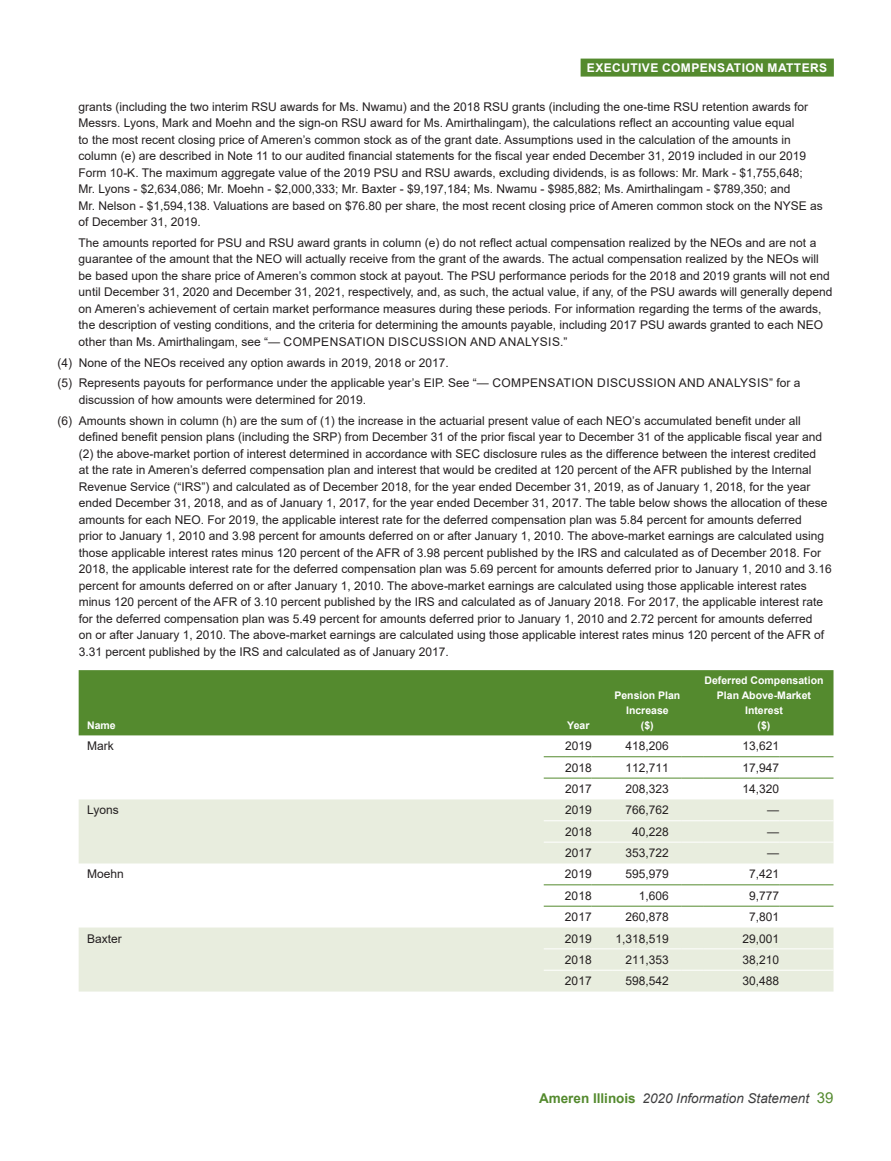
<style>
.page{position:relative;width:891px;height:1161px;background:#fff}
.page>*{position:absolute;margin:0;border:0;box-sizing:border-box;transform-origin:0 0}
.t1{font:italic 13.5px "Arial";color:#3e3e3f}
.t2{font:12px/16.5px "Arial";color:#231f20}
.t3{font:700 12px "Arial";letter-spacing:.035em;color:#fff}
.t4{font:700 10.5px/15px "Arial";color:#fff;text-align:center}
.s1{font-weight:700;font-style:normal;color:#548a2e}
.s2{font-style:normal;font-size:15px;color:#548a2e}
</style>
<div class="page">
<div style="left:581px;top:59px;width:253px;height:18px;background:#548a2e"></div>
<div style="left:79px;top:670px;width:755px;height:65px;background:#548a2e"></div>
<svg style="left:79px;top:799px;width:755px;height:193px;fill:#e8edde"></svg>
<svg style="left:544px;top:756px;width:69px;height:1px"></svg>
<hr style="left:613px;top:756px;width:56px;height:1px;background:#548a2e">
<svg style="left:669px;top:756px;width:34px;height:1px"></svg>
<hr style="left:703px;top:756px;width:76px;height:1px;background:#548a2e">
<hr style="left:779px;top:756px;width:46px;height:1px;background:#548a2e">
<svg style="left:544px;top:884px;width:69px;height:1px"></svg>
<hr style="left:613px;top:884px;width:56px;height:1px;background:#548a2e">
<svg style="left:669px;top:884px;width:34px;height:1px"></svg>
<hr style="left:703px;top:884px;width:76px;height:1px;background:#548a2e">
<hr style="left:779px;top:884px;width:46px;height:1px;background:#548a2e">
<svg style="left:544px;top:820px;width:69px;height:1px"></svg>
<hr style="left:613px;top:820px;width:56px;height:1px;background:#fff">
<svg style="left:669px;top:820px;width:34px;height:1px"></svg>
<hr style="left:703px;top:820px;width:76px;height:1px;background:#fff">
<hr style="left:779px;top:820px;width:46px;height:1px;background:#fff">
<svg style="left:544px;top:949px;width:69px;height:1px"></svg>
<hr style="left:613px;top:949px;width:56px;height:1px;background:#fff">
<svg style="left:669px;top:949px;width:34px;height:1px"></svg>
<hr style="left:703px;top:949px;width:76px;height:1px;background:#fff">
<hr style="left:779px;top:949px;width:46px;height:1px;background:#fff">
<svg style="left:544px;top:970px;width:69px;height:1px"></svg>
<hr style="left:613px;top:970px;width:56px;height:1px;background:#fff">
<svg style="left:669px;top:970px;width:34px;height:1px"></svg>
<hr style="left:703px;top:970px;width:76px;height:1px;background:#fff">
<hr style="left:779px;top:970px;width:46px;height:1px;background:#fff">
<svg style="left:544px;top:906px;width:69px;height:1px"></svg>
<hr style="left:613px;top:906px;width:56px;height:1px;background:#548a2e">
<svg style="left:669px;top:906px;width:34px;height:1px"></svg>
<hr style="left:703px;top:906px;width:76px;height:1px;background:#548a2e">
<hr style="left:779px;top:906px;width:46px;height:1px;background:#548a2e">
<svg style="left:544px;top:842px;width:69px;height:1px"></svg>
<hr style="left:613px;top:842px;width:56px;height:1px;background:#fff">
<svg style="left:669px;top:842px;width:34px;height:1px"></svg>
<hr style="left:703px;top:842px;width:76px;height:1px;background:#fff">
<hr style="left:779px;top:842px;width:46px;height:1px;background:#fff">
<svg style="left:544px;top:778px;width:69px;height:1px"></svg>
<hr style="left:613px;top:778px;width:56px;height:1px;background:#548a2e">
<svg style="left:669px;top:778px;width:34px;height:1px"></svg>
<hr style="left:703px;top:778px;width:76px;height:1px;background:#548a2e">
<hr style="left:779px;top:778px;width:46px;height:1px;background:#548a2e">
<p class="t3" style="left:587px;top:60px;width:242px">EXECUTIVE COMPENSATION MATTERS</p>
<p class="t2" style="left:79px;top:98px;width:746px">grants (including the two interim RSU awards for Ms. Nwamu) and the 2018 RSU grants (including the one-time RSU retention awards for Messrs. Lyons, Mark and Moehn and the sign-on RSU award for Ms. Amirthalingam), the calculations reflect an accounting value equal<br>to the most recent closing price of Ameren’s common stock as of the grant date. Assumptions used in the calculation of the amounts in column (e) are described in Note 11 to our audited financial statements for the fiscal year ended December 31, 2019 included in our 2019<br>Form 10-K. The maximum aggregate value of the 2019 PSU and RSU awards, excluding dividends, is as follows: Mr. Mark - $1,755,648;<br>Mr. Lyons - $2,634,086; Mr. Moehn - $2,000,333; Mr. Baxter - $9,197,184; Ms. Nwamu - $985,882; Ms. Amirthalingam - $789,350; and<br>Mr. Nelson - $1,594,138. Valuations are based on $76.80 per share, the most recent closing price of Ameren common stock on the NYSE as of December 31, 2019.</p>
<p class="t2" style="left:79px;top:234px;width:755px">The amounts reported for PSU and RSU award grants in column (e) do not reflect actual compensation realized by the NEOs and are not a guarantee of the amount that the NEO will actually receive from the grant of the awards. The actual compensation realized by the NEOs will be based upon the share price of Ameren’s common stock at payout. The PSU performance periods for the 2018 and 2019 grants will not end until December 31, 2020 and December 31, 2021, respectively, and, as such, the actual value, if any, of the PSU awards will generally depend on Ameren’s achievement of certain market performance measures during these periods. For information regarding the terms of the awards, the description of vesting conditions, and the criteria for determining the amounts payable, including 2017 PSU awards granted to each NEO other than Ms. Amirthalingam, see “— COMPENSATION DISCUSSION AND ANALYSIS.”</p>
<p class="t2" style="left:57px;top:352px;width:745px;line-height:20.7px">(4) None of the NEOs received any option awards in 2019, 2018 or 2017.<br>(5) Represents payouts for performance under the applicable year’s EIP. See “— COMPENSATION DISCUSSION AND ANALYSIS” for a</p>
<p class="t2" style="left:57px;top:389px;width:745px;line-height:20.7px;text-indent:21px">discussion of how amounts were determined for 2019.<br>(6) Amounts shown in column (h) are the sum of (1) the increase in the actuarial present value of each NEO’s accumulated benefit under all</p>
<p class="t2" style="left:79px;top:429px;width:755px">defined benefit pension plans (including the SRP) from December 31 of the prior fiscal year to December 31 of the applicable fiscal year and (2) the above-market portion of interest determined in accordance with SEC disclosure rules as the difference between the interest credited<br>at the rate in Ameren’s deferred compensation plan and interest that would be credited at 120 percent of the AFR published by the Internal Revenue Service (“IRS”) and calculated as of December 2018, for the year ended December 31, 2019, as of January 1, 2018, for the year ended December 31, 2018, and as of January 1, 2017, for the year ended December 31, 2017. The table below shows the allocation of these amounts for each NEO. For 2019, the applicable interest rate for the deferred compensation plan was 5.84 percent for amounts deferred<br>prior to January 1, 2010 and 3.98 percent for amounts deferred on or after January 1, 2010. The above-market earnings are calculated using those applicable interest rates minus 120 percent of the AFR of 3.98 percent published by the IRS and calculated as of December 2018. For 2018, the applicable interest rate for the deferred compensation plan was 5.69 percent for amounts deferred prior to January 1, 2010 and 3.16 percent for amounts deferred on or after January 1, 2010. The above-market earnings are calculated using those applicable interest rates minus 120 percent of the AFR of 3.10 percent published by the IRS and calculated as of January 2018. For 2017, the applicable interest rate for the deferred compensation plan was 5.49 percent for amounts deferred prior to January 1, 2010 and 2.72 percent for amounts deferred<br>on or after January 1, 2010. The above-market earnings are calculated using those applicable interest rates minus 120 percent of the AFR of 3.31 percent published by the IRS and calculated as of January 2017.</p>
<p class="t4" style="left:87px;top:718px;width:30px">Name</p>
<p class="t4" style="left:567px;top:718px;width:24px">Year</p>
<p class="t4" style="left:614px;top:688px;width:67px">Pension Plan<br>Increase<br>($)</p>
<p class="t4" style="left:705px;top:673px;width:121px">Deferred Compensation<br>Plan Above-Market<br>Interest<br>($)</p>
<p class="t2" style="left:87px;top:738px;width:28px">Mark</p>
<p class="t2" style="left:565px;top:738px;width:28px">2019</p>
<p class="t2" style="left:626px;top:738px;width:45px">418,206</p>
<p class="t2" style="left:743px;top:738px;width:38px">13,621</p>
<p class="t2" style="left:565px;top:759px;width:28px">2018</p>
<p class="t2" style="left:626px;top:759px;width:45px">112,711</p>
<p class="t2" style="left:743px;top:759px;width:38px">17,947</p>
<p class="t2" style="left:565px;top:781px;width:28px">2017</p>
<p class="t2" style="left:626px;top:781px;width:45px">208,323</p>
<p class="t2" style="left:743px;top:781px;width:38px">14,320</p>
<p class="t2" style="left:87px;top:802px;width:33px">Lyons</p>
<p class="t2" style="left:565px;top:802px;width:28px">2019</p>
<p class="t2" style="left:626px;top:802px;width:45px">766,762</p>
<p class="t2" style="left:767px;top:802px;width:13px">—</p>
<p class="t2" style="left:565px;top:823px;width:28px">2018</p>
<p class="t2" style="left:632px;top:823px;width:38px">40,228</p>
<p class="t2" style="left:767px;top:823px;width:13px">—</p>
<p class="t2" style="left:565px;top:845px;width:28px">2017</p>
<p class="t2" style="left:626px;top:845px;width:45px">353,722</p>
<p class="t2" style="left:767px;top:845px;width:13px">—</p>
<p class="t2" style="left:87px;top:866px;width:38px">Moehn</p>
<p class="t2" style="left:565px;top:866px;width:28px">2019</p>
<p class="t2" style="left:626px;top:866px;width:45px">595,979</p>
<p class="t2" style="left:749px;top:866px;width:32px">7,421</p>
<p class="t2" style="left:565px;top:887px;width:28px">2018</p>
<p class="t2" style="left:639px;top:887px;width:32px">1,606</p>
<p class="t2" style="left:749px;top:887px;width:32px">9,777</p>
<p class="t2" style="left:565px;top:909px;width:28px">2017</p>
<p class="t2" style="left:626px;top:909px;width:45px">260,878</p>
<p class="t2" style="left:749px;top:909px;width:32px">7,801</p>
<p class="t2" style="left:87px;top:930px;width:36px">Baxter</p>
<p class="t2" style="left:565px;top:930px;width:28px">2019</p>
<p class="t2" style="left:616px;top:930px;width:55px">1,318,519</p>
<p class="t2" style="left:743px;top:930px;width:38px">29,001</p>
<p class="t2" style="left:565px;top:951px;width:28px">2018</p>
<p class="t2" style="left:626px;top:951px;width:45px">211,353</p>
<p class="t2" style="left:743px;top:951px;width:38px">38,210</p>
<p class="t2" style="left:565px;top:973px;width:28px">2017</p>
<p class="t2" style="left:626px;top:973px;width:45px">598,542</p>
<p class="t2" style="left:743px;top:973px;width:38px">30,488</p>
<p class="t1" style="left:539px;top:1090px;width:296px"><span class="s1">Ameren Illinois</span> 2020 Information Statement <span class="s2">39</span></p>
</div>
